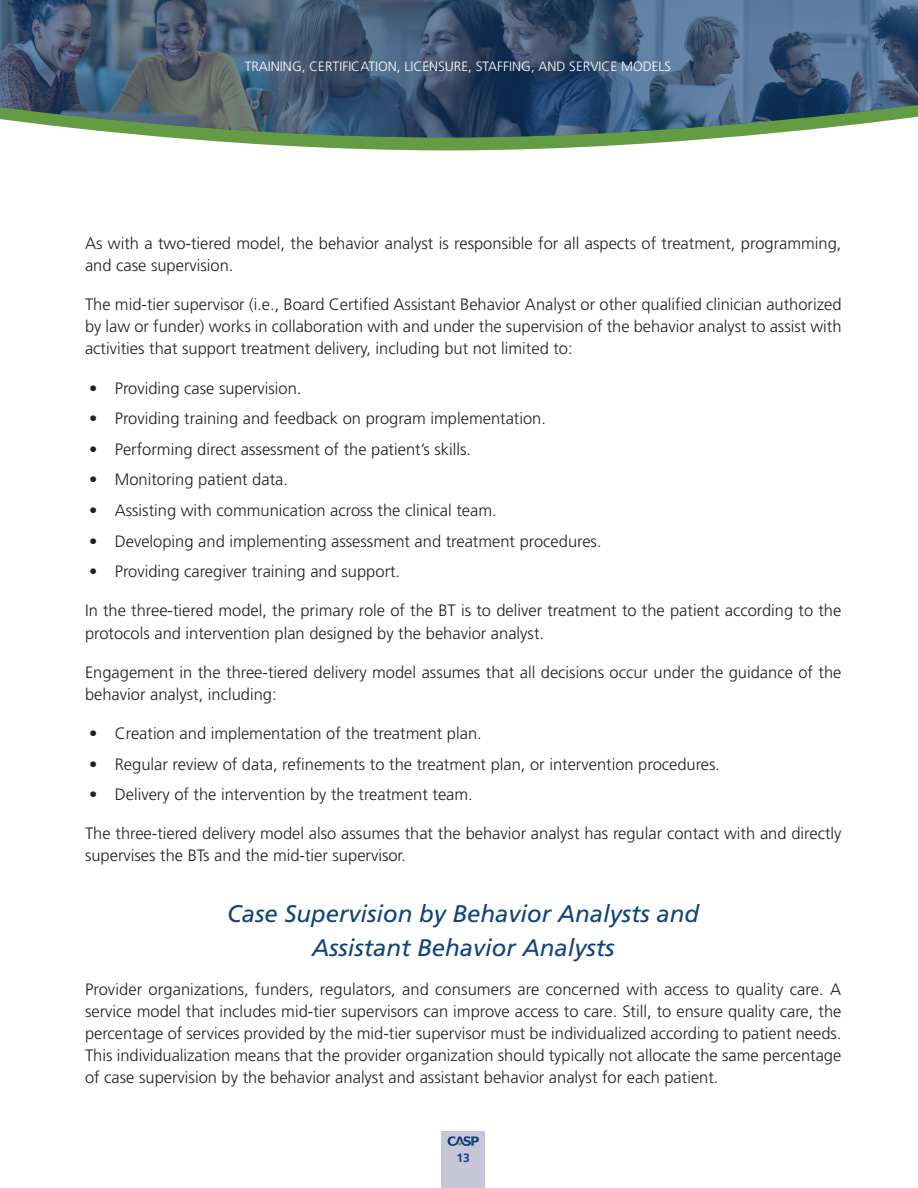
<style>
.page{position:relative;width:918px;height:1188px;background:#fff}
.page>*{position:absolute;margin:0;border:0;box-sizing:border-box;transform-origin:0 0}
.Heading_3{font:italic 24px/34.5px "Frutiger LT Std";color:#11437a;text-align:center}
.Paragraph_first_space_after{font:300 16.5px/22.2px "Frutiger LT Std";color:#231f20}
.header_right{font:300 13.5px "Frutiger LT Std";color:#fff}
.folio{font:700 12px "Frutiger LT Std";color:#11437a}
</style>
<div class="page">
<svg style="left:274px;top:145px;width:345px;height:5px;fill:#649c44"></svg>
<svg style="left:176px;top:138px;width:542px;height:7px;background:#7dac63"></svg>
<img style="left:0;top:0;width:918px;height:138px">
<div style="left:442px;top:1131px;width:43px;height:57px;background:#c5c6d8"></div>
<svg style="left:448px;top:1136px;width:31px;height:10px"></svg>
<p class="header_right" style="left:245px;top:58px;width:428px">TRAINING, CERTIFICATION, LICENSURE, STAFFING, AND SERVICE MODELS</p>
<p class="Paragraph_first_space_after" style="left:85px;top:232px;width:758px">As with a two-tiered model, the behavior analyst is responsible for all aspects of treatment, programming, and case supervision.</p>
<p class="Paragraph_first_space_after" style="left:85px;top:294px;width:758px;text-align:justify">The mid-tier supervisor (i.e., Board Certified Assistant Behavior Analyst or other qualified clinician authorized by law or funder) works in collaboration with and under the supervision of the behavior analyst to assist with activities that support treatment delivery, including but not limited to:</p>
<p class="Paragraph_first_space_after" style="left:89px;top:377px;width:214px">• Providing case supervision.</p>
<p class="Paragraph_first_space_after" style="left:89px;top:408px;width:458px">• Providing training and feedback on program implementation.</p>
<p class="Paragraph_first_space_after" style="left:89px;top:438px;width:383px">• Performing direct assessment of the patient’s skills.</p>
<p class="Paragraph_first_space_after" style="left:89px;top:469px;width:200px">• Monitoring patient data.</p>
<p class="Paragraph_first_space_after" style="left:89px;top:500px;width:409px">• Assisting with communication across the clinical team.</p>
<p class="Paragraph_first_space_after" style="left:89px;top:530px;width:514px">• Developing and implementing assessment and treatment procedures.</p>
<p class="Paragraph_first_space_after" style="left:89px;top:561px;width:312px">• Providing caregiver training and support.</p>
<p class="Paragraph_first_space_after" style="left:85px;top:600px;width:758px">In the three-tiered model, the primary role of the BT is to deliver treatment to the patient according to the protocols and intervention plan designed by the behavior analyst.</p>
<p class="Paragraph_first_space_after" style="left:85px;top:661px;width:758px">Engagement in the three-tiered delivery model assumes that all decisions occur under the guidance of the behavior analyst, including:</p>
<p class="Paragraph_first_space_after" style="left:89px;top:722px;width:394px">• Creation and implementation of the treatment plan.</p>
<p class="Paragraph_first_space_after" style="left:89px;top:753px;width:632px">• Regular review of data, refinements to the treatment plan, or intervention procedures.</p>
<p class="Paragraph_first_space_after" style="left:89px;top:784px;width:385px">• Delivery of the intervention by the treatment team.</p>
<p class="Paragraph_first_space_after" style="left:85px;top:823px;width:758px">The three-tiered delivery model also assumes that the behavior analyst has regular contact with and directly supervises the BTs and the mid-tier supervisor.</p>
<p class="Heading_3" style="left:227px;top:896px;width:474px">Case Supervision by Behavior Analysts and<br>Assistant Behavior Analysts</p>
<p class="Paragraph_first_space_after" style="left:85px;top:979px;width:758px;text-align:justify">Provider organizations, funders, regulators, and consumers are concerned with access to quality care. A service model that includes mid-tier supervisors can improve access to care. Still, to ensure quality care, the percentage of services provided by the mid-tier supervisor must be individualized according to patient needs.<br>This individualization means that the provider organization should typically not allocate the same percentage of case supervision by the behavior analyst and assistant behavior analyst for each patient.</p>
<p class="folio" style="left:457px;top:1151px;width:15px">13</p>
</div>
